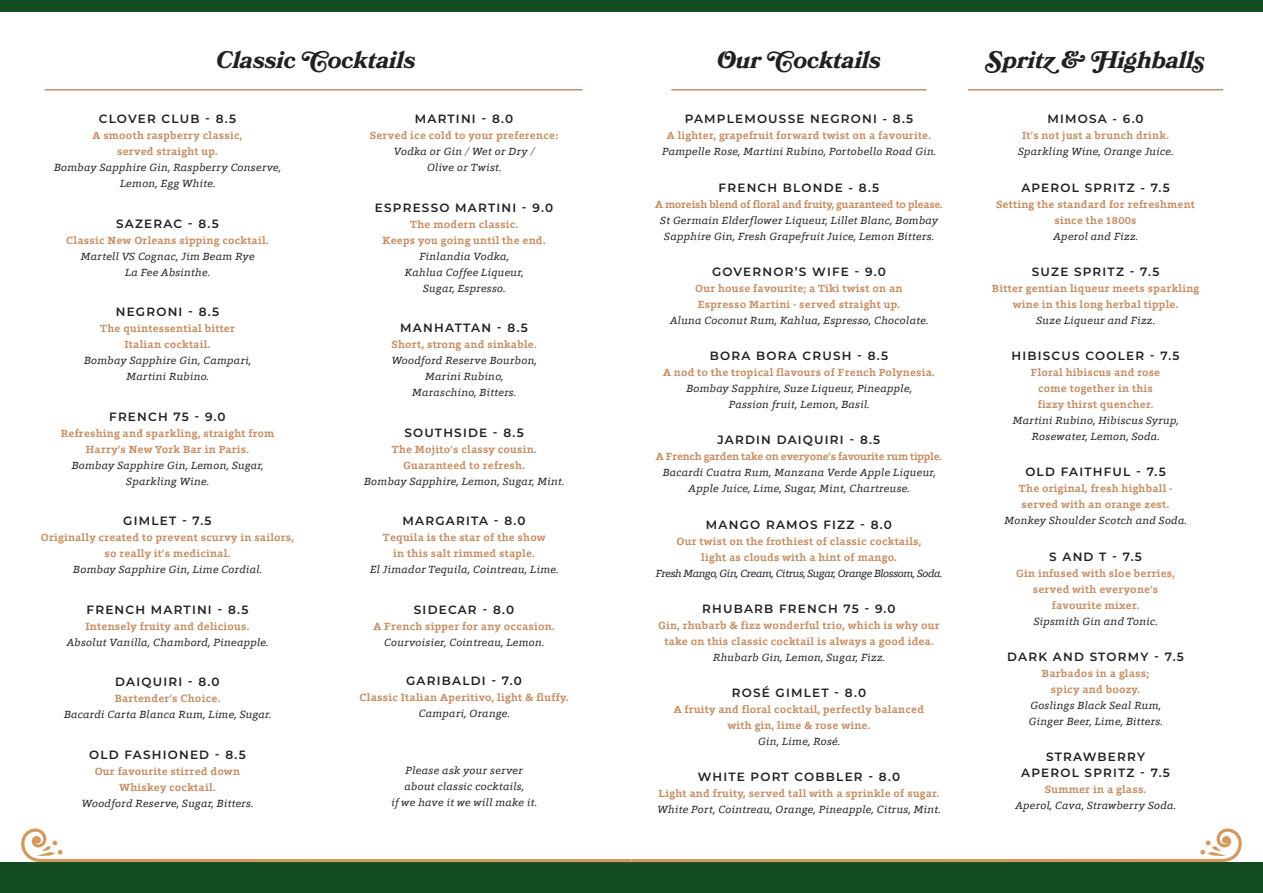
<style>
.page{position:relative;width:1263px;height:893px;background:#fff}
.page>*{position:absolute;margin:0;border:0;box-sizing:border-box;transform-origin:0 0}
.Headers{font:italic 700 24px "Bookmania";color:#231f20}
.t1{font:600 12px/16px "Montserrat";letter-spacing:.1em;color:#231f20;text-align:center}
.t2{font:italic 10.65px/16px "Foro W03";letter-spacing:.02em;color:#231f20;text-align:center}
.t3{font:700 10.65px/16px "Foro W01";letter-spacing:.02em;color:#c68e64;text-align:center}
.s1{font-family:"Foro W01";font-weight:700;font-style:normal;color:#c68e64}
.s2{font-family:"Foro W03";font-weight:400;font-style:italic;color:#231f20}
</style>
<div class="page">
<div style="left:0;top:862px;width:1263px;height:31px;background:#144d22"></div>
<hr style="left:45px;top:89px;width:538px;height:2px;background:#c68e64">
<hr style="left:968px;top:89px;width:255px;height:2px;background:#c68e64">
<hr style="left:671px;top:89px;width:255px;height:2px;background:#c68e64">
<div style="left:0;top:0;width:1263px;height:11px;background:#144d22"></div>
<svg style="left:21px;top:828px;width:1221px;height:34px"></svg>
<p class="Headers" style="left:216px;top:45px;width:201px">Classic Cocktails</p>
<p class="Headers" style="left:986px;top:45px;width:221px">Spritz &amp; Highballs</p>
<p class="Headers" style="left:717px;top:45px;width:165px">Our Cocktails</p>
<p class="t1" style="left:99px;top:110px;width:139px">CLOVER CLUB - 8.5</p>
<p class="t2" style="left:54px;top:127px;width:229px"><span class="s1">A smooth raspberry classic,<br>served straight up.<br></span>Bombay Sapphire Gin, Raspberry Conserve,<br>Lemon, Egg White.</p>
<p class="t1" style="left:116px;top:215px;width:104px">SAZERAC - 8.5</p>
<p class="t2" style="left:66px;top:232px;width:204px"><span class="s1">Classic New Orleans sipping cocktail.<br></span>Martell VS Cognac, Jim Beam Rye<br>La Fee Absinthe.</p>
<p class="t1" style="left:116px;top:303px;width:105px">NEGRONI - 8.5</p>
<p class="t2" style="left:84px;top:320px;width:169px"><span class="s1">The quintessential bitter<br>Italian cocktail.<br></span>Bombay Sapphire Gin, Campari,<br>Martini Rubino.</p>
<p class="t1" style="left:109px;top:408px;width:118px">FRENCH 75 - 9.0</p>
<p class="t3" style="left:61px;top:425px;width:215px">Refreshing and sparkling, straight from<br>Harry’s New York Bar in Paris.<br><span class="s2">Bombay Sapphire Gin, Lemon, Sugar,<br>Sparkling Wine.</span></p>
<p class="t1" style="left:123px;top:512px;width:90px">GIMLET - 7.5</p>
<p class="t3" style="left:41px;top:530px;width:255px">Originally created to prevent scurvy in sailors, so really it’s medicinal.<br><span class="s2">Bombay Sapphire Gin, Lime Cordial.</span></p>
<p class="t1" style="left:87px;top:601px;width:163px">FRENCH MARTINI - 8.5</p>
<p class="t2" style="left:67px;top:618px;width:203px"><span class="s1">Intensely fruity and delicious.<br></span>Absolut Vanilla, Chambord, Pineapple.</p>
<p class="t1" style="left:115px;top:674px;width:106px">DAIQUIRI - 8.0</p>
<p class="t2" style="left:64px;top:690px;width:209px"><span class="s1">Bartender’s Choice.<br></span>Bacardi Carta Blanca Rum, Lime, Sugar.</p>
<p class="t1" style="left:89px;top:746px;width:158px">OLD FASHIONED - 8.5</p>
<p class="t3" style="left:81px;top:763px;width:173px">Our favourite stirred down<br>Whiskey cocktail.<br><span class="s2">Woodford Reserve, Sugar, Bitters.</span></p>
<p class="t1" style="left:415px;top:110px;width:100px">MARTINI - 8.0</p>
<p class="t2" style="left:370px;top:127px;width:190px"><span class="s1">Served ice cold to your preference:<br></span>Vodka or Gin / Wet or Dry /<br>Olive or Twist.</p>
<p class="t1" style="left:375px;top:199px;width:180px">ESPRESSO MARTINI - 9.0</p>
<p class="t2" style="left:382px;top:216px;width:165px"><span class="s1">The modern classic.<br>Keeps you going until the end.<br></span>Finlandia Vodka,<br>Kahlua Coffee Liqueur,<br>Sugar, Espresso.</p>
<p class="t1" style="left:400px;top:319px;width:129px">MANHATTAN - 8.5</p>
<p class="t2" style="left:391px;top:336px;width:147px"><span class="s1">Short, strong and sinkable.<br></span>Woodford Reserve Bourbon,<br>Marini Rubino,<br>Maraschino, Bitters.</p>
<p class="t1" style="left:404px;top:424px;width:121px">SOUTHSIDE - 8.5</p>
<p class="t3" style="left:364px;top:441px;width:202px">The Mojito’s classy cousin.<br>Guaranteed to refresh.<br><span class="s2">Bombay Sapphire, Lemon, Sugar, Mint.</span></p>
<p class="t1" style="left:403px;top:512px;width:124px">MARGARITA - 8.0</p>
<p class="t3" style="left:370px;top:530px;width:190px">Tequila is the star of the show<br>in this salt rimmed staple.<br><span class="s2">El Jimador Tequila, Cointreau, Lime.</span></p>
<p class="t1" style="left:414px;top:601px;width:102px">SIDECAR - 8.0</p>
<p class="t3" style="left:373px;top:618px;width:183px">A French sipper for any occasion.<br><span class="s2">Courvoisier, Cointreau, Lemon.</span></p>
<p class="t1" style="left:406px;top:672px;width:117px">GARIBALDI - 7.0</p>
<p class="t3" style="left:360px;top:689px;width:210px">Classic Italian Aperitivo, light &amp; fluffy.<br><span class="s2">Campari, Orange.</span></p>
<p class="t2" style="left:391px;top:762px;width:147px">Please ask your server about classic cocktails,<br>if we have it we will make it.</p>
<p class="t1" style="left:685px;top:110px;width:230px">PAMPLEMOUSSE NEGRONI - 8.5</p>
<p class="t2" style="left:662px;top:127px;width:276px"><span class="s1">A lighter, grapefruit forward twist on a favourite.<br></span>Pampelle Rose, Martini Rubino, Portobello Road Gin.</p>
<p class="t1" style="left:719px;top:179px;width:162px">FRENCH BLONDE - 8.5</p>
<p class="t2" style="left:655px;top:196px;width:289px"><span class="s1">A moreish blend of floral and fruity, guaranteed to please.<br></span>St Germain Elderflower Liqueur, Lillet Blanc, Bombay<br>Sapphire Gin, Fresh Grapefruit Juice, Lemon Bitters.</p>
<p class="t1" style="left:712px;top:263px;width:175px">GOVERNOR’S WIFE - 9.0</p>
<p class="t3" style="left:670px;top:280px;width:260px">Our house favourite; a Tiki twist on an<br>Espresso Martini - served straight up.<br><span class="s2">Aluna Coconut Rum, Kahlua, Espresso, Chocolate.</span></p>
<p class="t1" style="left:710px;top:347px;width:180px">BORA BORA CRUSH - 8.5</p>
<p class="t2" style="left:663px;top:364px;width:273px"><span class="s1">A nod to the tropical flavours of French Polynesia.<br></span>Bombay Sapphire, Suze Liqueur, Pineapple,<br>Passion fruit, Lemon, Basil.</p>
<p class="t1" style="left:718px;top:431px;width:164px">JARDIN DAIQUIRI - 8.5</p>
<p class="t2" style="left:656px;top:448px;width:288px"><span class="s1">A French garden take on everyone’s favourite rum tipple.<br></span>Bacardi Cuatra Rum, Manzana Verde Apple Liqueur,<br>Apple Juice, Lime, Sugar, Mint, Chartreuse.</p>
<p class="t1" style="left:706px;top:516px;width:187px">MANGO RAMOS FIZZ - 8.0</p>
<p class="t3" style="left:655px;top:533px;width:288px">Our twist on the frothiest of classic cocktails,<br>light as clouds with a hint of mango.<br><span class="s2">Fresh Mango, Gin, Cream, Citrus, Sugar, Orange Blossom, Soda.</span></p>
<p class="t1" style="left:702px;top:600px;width:195px">RHUBARB FRENCH 75 - 9.0</p>
<p class="t3" style="left:658px;top:617px;width:283px">Gin, rhubarb &amp; fizz wonderful trio, which is why our take on this classic cocktail is always a good idea.<br><span class="s2">Rhubarb Gin, Lemon, Sugar, Fizz.</span></p>
<p class="t1" style="left:732px;top:684px;width:136px">ROSÉ GIMLET - 8.0</p>
<p class="t3" style="left:674px;top:702px;width:252px">A fruity and floral cocktail, perfectly balanced with gin, lime &amp; rose wine.<br><span class="s2">Gin, Lime, Rosé.</span></p>
<p class="t1" style="left:698px;top:769px;width:204px">WHITE PORT COBBLER - 8.0</p>
<p class="t2" style="left:657px;top:785px;width:285px;text-align:left"><span class="s1">Light and fruity, served tall with a sprinkle of sugar.<br></span>White Port, Cointreau, Orange, Pineapple, Citrus, Mint.</p>
<p class="t1" style="left:1047px;top:110px;width:98px">MIMOSA - 6.0</p>
<p class="t2" style="left:1018px;top:127px;width:157px"><span class="s1">It’s not just a brunch drink.<br></span>Sparkling Wine, Orange Juice.</p>
<p class="t1" style="left:1021px;top:179px;width:150px">APEROL SPRITZ - 7.5</p>
<p class="t3" style="left:996px;top:196px;width:201px">Setting the standard for refreshment since the 1800s<br><span class="s2">Aperol and Fizz.</span></p>
<p class="t1" style="left:1032px;top:263px;width:129px">SUZE SPRITZ - 7.5</p>
<p class="t3" style="left:992px;top:280px;width:209px">Bitter gentian liqueur meets sparkling wine in this long herbal tipple.<br><span class="s2">Suze Liqueur and Fizz.</span></p>
<p class="t1" style="left:1011px;top:347px;width:169px">HIBISCUS COOLER - 7.5</p>
<p class="t3" style="left:1012px;top:365px;width:167px">Floral hibiscus and rose<br>come together in this<br>fizzy thirst quencher.<br><span class="s2">Martini Rubino, Hibiscus Syrup,<br>Rosewater, Lemon, Soda.</span></p>
<p class="t1" style="left:1025px;top:463px;width:142px">OLD FAITHFUL - 7.5</p>
<p class="t3" style="left:1004px;top:481px;width:184px">The original, fresh highball - served with an orange zest.<br><span class="s2">Monkey Shoulder Scotch and Soda.</span></p>
<p class="t1" style="left:1049px;top:548px;width:94px">S AND T - 7.5</p>
<p class="t3" style="left:1016px;top:565px;width:161px">Gin infused with sloe berries, served with everyone’s favourite mixer.<br><span class="s2">Sipsmith Gin and Tonic.</span></p>
<p class="t1" style="left:1007px;top:648px;width:178px">DARK AND STORMY - 7.5</p>
<p class="t2" style="left:1028px;top:665px;width:136px"><span class="s1">Barbados in a glass; spicy and boozy.<br></span>Goslings Black Seal Rum,<br>Ginger Beer, Lime, Bitters.</p>
<p class="t1" style="left:1021px;top:748px;width:150px">STRAWBERRY<br>APEROL SPRITZ - 7.5</p>
<p class="t2" style="left:1015px;top:781px;width:162px"><span class="s1">Summer in a glass.<br></span>Aperol, Cava, Strawberry Soda.</p>
</div>
